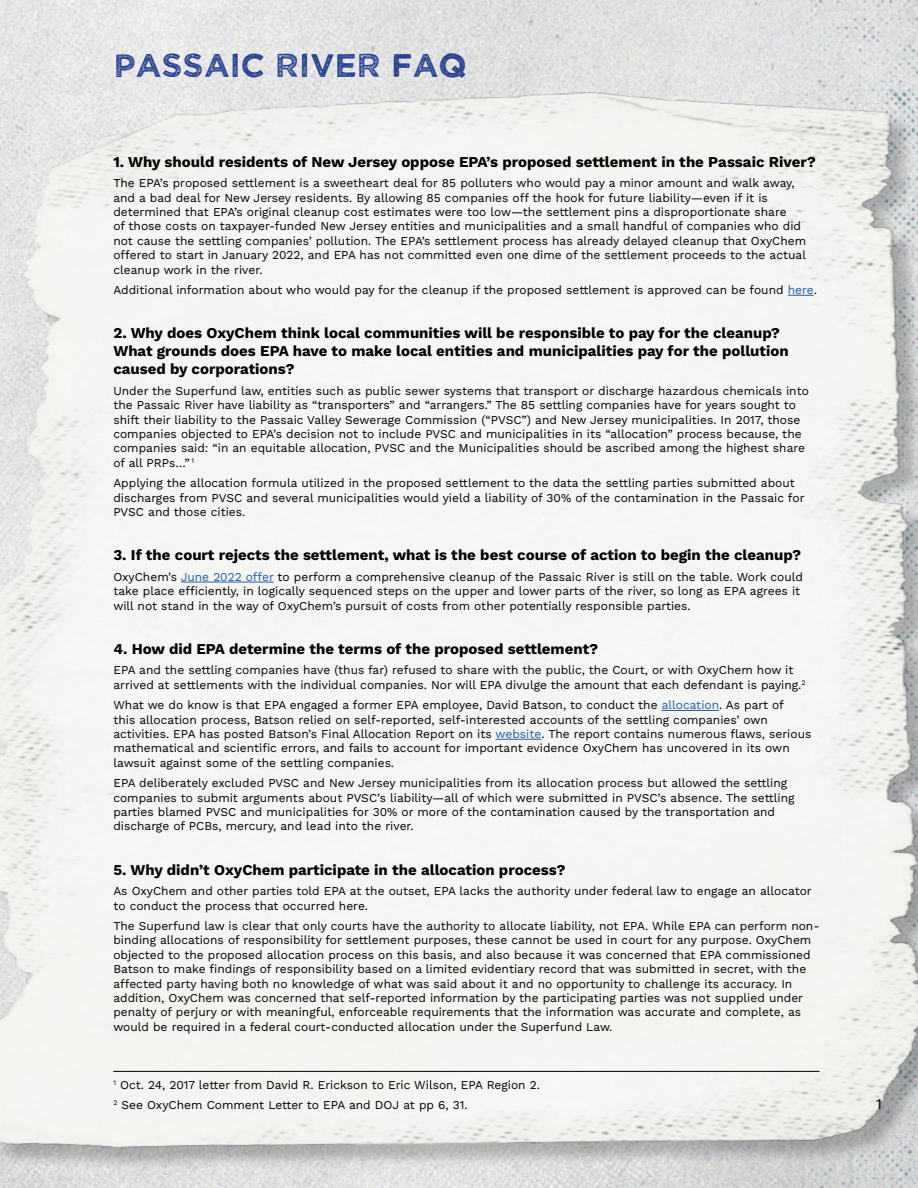
<style>
.page{position:relative;width:918px;height:1188px;background:#fff}
.page>*{position:absolute;margin:0;border:0;box-sizing:border-box;transform-origin:0 0}
.t1{font:33px "Wicked Grit";color:#25408f}
.t2{font:700 15px/18px "Work Sans";color:#000}
.t3{font:15px "Work Sans";color:#000}
.t4{font:12px/14.4px "Work Sans";color:#000}
.s1{color:#215e9e}
</style>
<div class="page">
<img style="left:0;top:20px;width:918px;height:1168px">
<svg style="left:788px;top:295px;width:26px;height:1px"></svg>
<hr style="left:181px;top:582px;width:93px;height:1px;background:#215e9e">
<hr style="left:662px;top:710px;width:57px;height:1px;background:#215e9e">
<hr style="left:496px;top:739px;width:45px;height:1px;background:#215e9e">
<hr style="left:113px;top:1071px;width:707px;height:1px;background:#000">
<h1 class="t1" style="left:113px;top:44px;width:355px">PASSAIC RIVER FAQ</h1>
<p class="t2" style="left:113px;top:152px;width:704px">1. Why should residents of New Jersey oppose EPA’s proposed settlement in the Passaic River?</p>
<p class="t4" style="left:113px;top:175px;width:694px">The EPA’s proposed settlement is a sweetheart deal for 85 polluters who would pay a minor amount and walk away, and a bad deal for New Jersey residents. By allowing 85 companies off the hook for future liability—even if it is determined that EPA’s original cleanup cost estimates were too low—the settlement pins a disproportionate share<br>of those costs on taxpayer-funded New Jersey entities and municipalities and a small handful of companies who did not cause the settling companies’ pollution. The EPA’s settlement process has already delayed cleanup that OxyChem offered to start in January 2022, and EPA has not committed even one dime of the settlement proceeds to the actual cleanup work in the river.</p>
<p class="t4" style="left:113px;top:282px;width:705px">Additional information about who would pay for the cleanup if the proposed settlement is approved can be found <span class="s1">here</span>.</p>
<p class="t2" style="left:113px;top:324px;width:677px">2. Why does OxyChem think local communities will be responsible to pay for the cleanup?<br>What grounds does EPA have to make local entities and municipalities pay for the pollution caused by corporations?</p>
<p class="t4" style="left:113px;top:383px;width:697px">Under the Superfund law, entities such as public sewer systems that transport or discharge hazardous chemicals into the Passaic River have liability as “transporters” and “arrangers.” The 85 settling companies have for years sought to shift their liability to the Passaic Valley Sewerage Commission (“PVSC”) and New Jersey municipalities. In 2017, those companies objected to EPA’s decision not to include PVSC and municipalities in its “allocation” process because, the companies said: “in an equitable allocation, PVSC and the Municipalities should be ascribed among the highest share of all PRPs…” <sup>1</sup></p>
<p class="t4" style="left:113px;top:475px;width:693px">Applying the allocation formula utilized in the proposed settlement to the data the settling parties submitted about discharges from PVSC and several municipalities would yield a liability of 30% of the contamination in the Passaic for<br>PVSC and those cities.</p>
<p class="t2" style="left:113px;top:546px;width:689px">3. If the court rejects the settlement, what is the best course of action to begin the cleanup?</p>
<p class="t4" style="left:113px;top:569px;width:691px">OxyChem’s <span class="s1">June 2022 offer</span> to perform a comprehensive cleanup of the Passaic River is still on the table. Work could take place efficiently, in logically sequenced steps on the upper and lower parts of the river, so long as EPA agrees it will not stand in the way of OxyChem’s pursuit of costs from other potentially responsible parties.</p>
<p class="t2" style="left:113px;top:639px;width:486px">4. How did EPA determine the terms of the proposed settlement?</p>
<p class="t4" style="left:113px;top:663px;width:694px">EPA and the settling companies have (thus far) refused to share with the public, the Court, or with OxyChem how it arrived at settlements with the individual companies. Nor will EPA divulge the amount that each defendant is paying.<sup>2</sup></p>
<p class="t4" style="left:113px;top:697px;width:700px">What we do know is that EPA engaged a former EPA employee, David Batson, to conduct the <span class="s1">allocation</span>. As part of<br>this allocation process, Batson relied on self-reported, self-interested accounts of the settling companies’ own activities. EPA has posted Batson’s Final Allocation Report on its <span class="s1">website</span>. The report contains numerous flaws, serious mathematical and scientific errors, and fails to account for important evidence OxyChem has uncovered in its own lawsuit against some of the settling companies.</p>
<p class="t4" style="left:113px;top:775px;width:683px">EPA deliberately excluded PVSC and New Jersey municipalities from its allocation process but allowed the settling companies to submit arguments about PVSC’s liability—all of which were submitted in PVSC’s absence. The settling parties blamed PVSC and municipalities for 30% or more of the contamination caused by the transportation and discharge of PCBs, mercury, and lead into the river.</p>
<p class="t2" style="left:113px;top:860px;width:454px">5. Why didn’t OxyChem participate in the allocation process?</p>
<p class="t4" style="left:113px;top:883px;width:700px">As OxyChem and other parties told EPA at the outset, EPA lacks the authority under federal law to engage an allocator to conduct the process that occurred here.</p>
<p class="t4" style="left:113px;top:918px;width:708px">The Superfund law is clear that only courts have the authority to allocate liability, not EPA. While EPA can perform non&shy;binding allocations of responsibility for settlement purposes, these cannot be used in court for any purpose. OxyChem objected to the proposed allocation process on this basis, and also because it was concerned that EPA commissioned Batson to make findings of responsibility based on a limited evidentiary record that was submitted in secret, with the affected party having both no knowledge of what was said about it and no opportunity to challenge its accuracy. In addition, OxyChem was concerned that self-reported information by the participating parties was not supplied under penalty of perjury or with meaningful, enforceable requirements that the information was accurate and complete, as would be required in a federal court-conducted allocation under the Superfund Law.</p>
<p class="t4" style="left:113px;top:1074px;width:428px;line-height:20.4px"><sup>1</sup> Oct. 24, 2017 letter from David R. Erickson to Eric Wilson, EPA Region 2.<br><sup>2</sup> See OxyChem Comment Letter to EPA and DOJ at pp 6, 31.</p>
<p class="t3" style="left:876px;top:1092px;width:7px">1</p>
</div>
